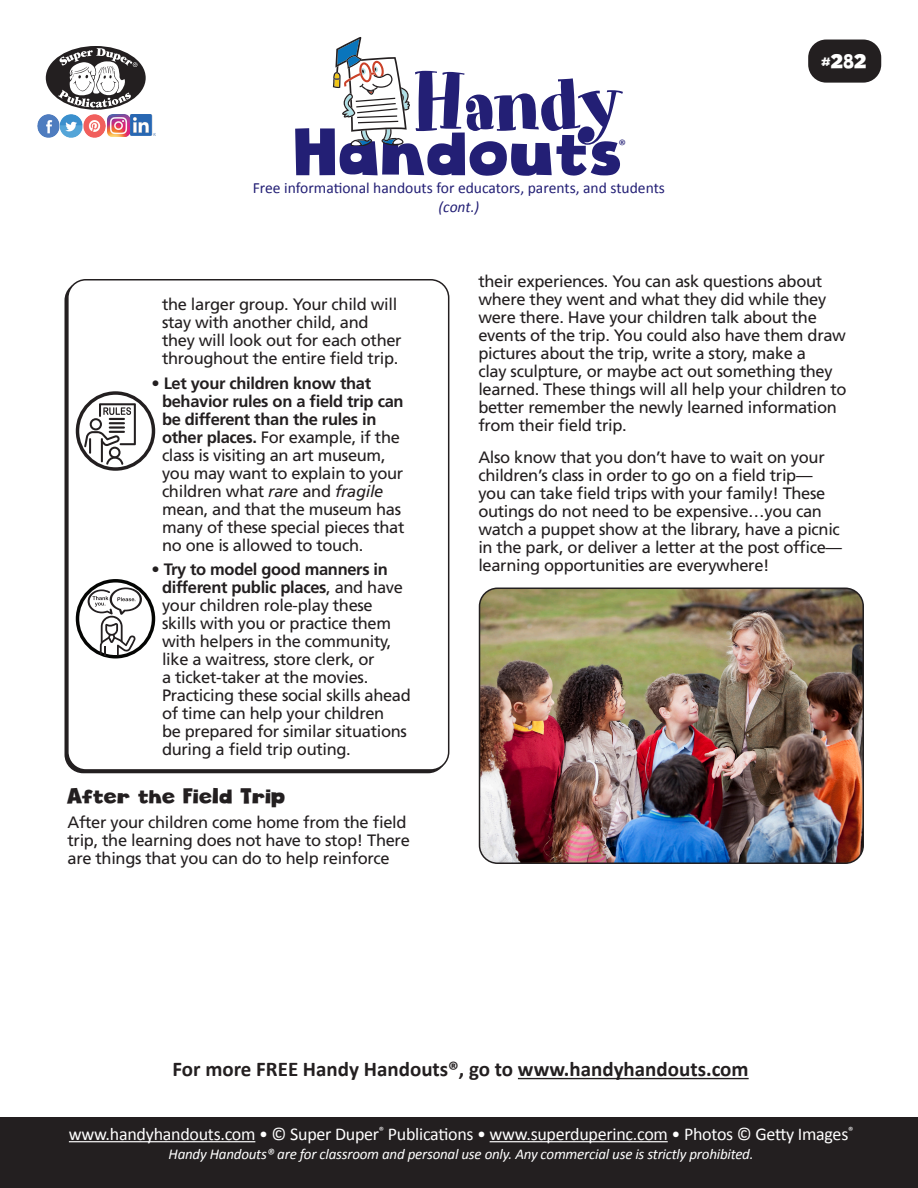
<style>
.page{position:relative;width:918px;height:1188px;background:#fff}
.page>*{position:absolute;margin:0;border:0;box-sizing:border-box;transform-origin:0 0}
.t1{font:79.2px "Art Department JNL";letter-spacing:-.03em;color:#231f75}
.t2{font:64.8px "Cloudy Witha Chanceof Love";color:#231f75}
.HH_TEXT{font:700 21px "Calibri";color:#231f20}
.HH_Text{font:21px "Cloudy Witha Chanceof Love";letter-spacing:-.02em;color:#231f20}
.t3{font:19.5px "Cloudy Witha Chanceof Love";color:#fff}
.t4{font:18px "Calibri";letter-spacing:-.015em;color:#fff}
.HH_Text-2{font:16.5px/18px "Frutiger LT Std";letter-spacing:-.02em;color:#231f20}
.t5{font:15.6px "Calibri";color:#231f75}
.t6{font:italic 15.6px "Calibri";color:#231f75}
.t7{font:15.15px "Calibri";color:#231f75}
.t8{font:italic 15px "Calibri";letter-spacing:-.015em;color:#fff}
.s1{font-weight:700}
.s2{font-style:italic}
</style>
<div class="page">
<div style="left:67px;top:279px;width:382px;height:492px;border:2px solid #231f20;border-radius:18px"></div>
<div style="left:808px;top:40px;width:73px;height:43px;background:#231f20;border-radius:18px"></div>
<div style="left:46px;top:46px;width:100px;height:64px;background:#231f20;border-radius:50%"></div>
<svg style="left:58px;top:48px;width:80px;height:60px"></svg>
<img style="left:37px;top:115px;width:92px;height:22px">
<img style="left:131px;top:115px;width:24px;height:21px">
<svg style="left:333px;top:37px;width:77px;height:109px"></svg>
<div style="left:0;top:1118px;width:918px;height:70px;background:#231f20"></div>
<hr style="left:69px;top:1141px;width:186px;height:1px;background:#fff">
<hr style="left:490px;top:1141px;width:178px;height:1px;background:#fff">
<hr style="left:518px;top:1078px;width:231px;height:1px;background:#231f20">
<img style="left:480px;top:588px;width:383px;height:275px">
<div style="left:479px;top:588px;width:385px;height:276px;border:2px solid #231f20;border-radius:18px"></div>
<div style="left:76px;top:391px;width:79px;height:80px;border:3px solid #231f20;border-radius:50%"></div>
<svg style="left:84px;top:403px;width:52px;height:62px"></svg>
<div style="left:76px;top:579px;width:79px;height:79px;border:3px solid #040503;border-radius:50%"></div>
<svg style="left:88px;top:587px;width:56px;height:69px"></svg>
<p class="t1" style="left:412px;top:56px;width:213px">Handy</p>
<p class="t5" style="left:253px;top:177px;width:414px">Free informational handouts for educators, parents, and students</p>
<p class="t6" style="left:439px;top:196px;width:42px">(cont.)</p>
<p class="t2" style="left:296px;top:112px;width:331px">Handouts</p>
<p class="t7" style="left:618px;top:135px;width:9px">®</p>
<p class="t3" style="left:822px;top:49px;width:47px">#282</p>
<p class="HH_Text-2" style="left:162px;top:295px;width:241px">the larger group. Your child will stay with another child, and they will look out for each other throughout the entire field trip.</p>
<p class="HH_Text-2" style="left:162px;top:374px;width:244px;text-indent:-10px">• <span class="s1">Let your children know that behavior rules on a field trip can be different than the rules in other places.</span> For example, if the class is visiting an art museum, you may want to explain to your children what <span class="s2">rare</span> and <span class="s2">fragile </span>mean, and that the museum has many of these special pieces that no one is allowed to touch.</p>
<p class="HH_Text-2" style="left:162px;top:561px;width:250px;text-indent:-10px">• <span class="s1">Try to model good manners in different public places</span>, and have your children role-play these skills with you or practice them with helpers in the community, like a waitress, store clerk, or<br>a ticket-taker at the movies.<br>Practicing these social skills ahead of time can help your children<br>be prepared for similar situations during a field trip outing.</p>
<p class="HH_Text" style="left:68px;top:783px;width:220px">After the Field Trip</p>
<p class="HH_Text-2" style="left:68px;top:814px;width:344px">After your children come home from the field trip, the learning does not have to stop! There are things that you can do to help reinforce</p>
<p class="HH_Text-2" style="left:478px;top:273px;width:370px">their experiences. You can ask questions about where they went and what they did while they were there. Have your children talk about the events of the trip. You could also have them draw pictures about the trip, write a story, make a<br>clay sculpture, or maybe act out something they learned. These things will all help your children to better remember the newly learned information from their field trip.</p>
<p class="HH_Text-2" style="left:478px;top:448px;width:365px">Also know that you don’t have to wait on your children’s class in order to go on a field trip— you can take field trips with your family! These outings do not need to be expensive…you can watch a puppet show at the library, have a picnic in the park, or deliver a letter at the post office— learning opportunities are everywhere!</p>
<p class="HH_TEXT" style="left:172px;top:1054px;width:578px">For more FREE Handy Handouts®, go to www.handyhandouts.com</p>
<p class="t4" style="left:69px;top:1121px;width:786px">www.handyhandouts.com • © Super Duper<sup>®</sup> Publications • www.superduperinc.com • Photos © Getty Images<sup>®</sup></p>
<p class="t8" style="left:169px;top:1144px;width:587px">Handy Handouts® are for classroom and personal use only. Any commercial use is strictly prohibited.</p>
</div>
